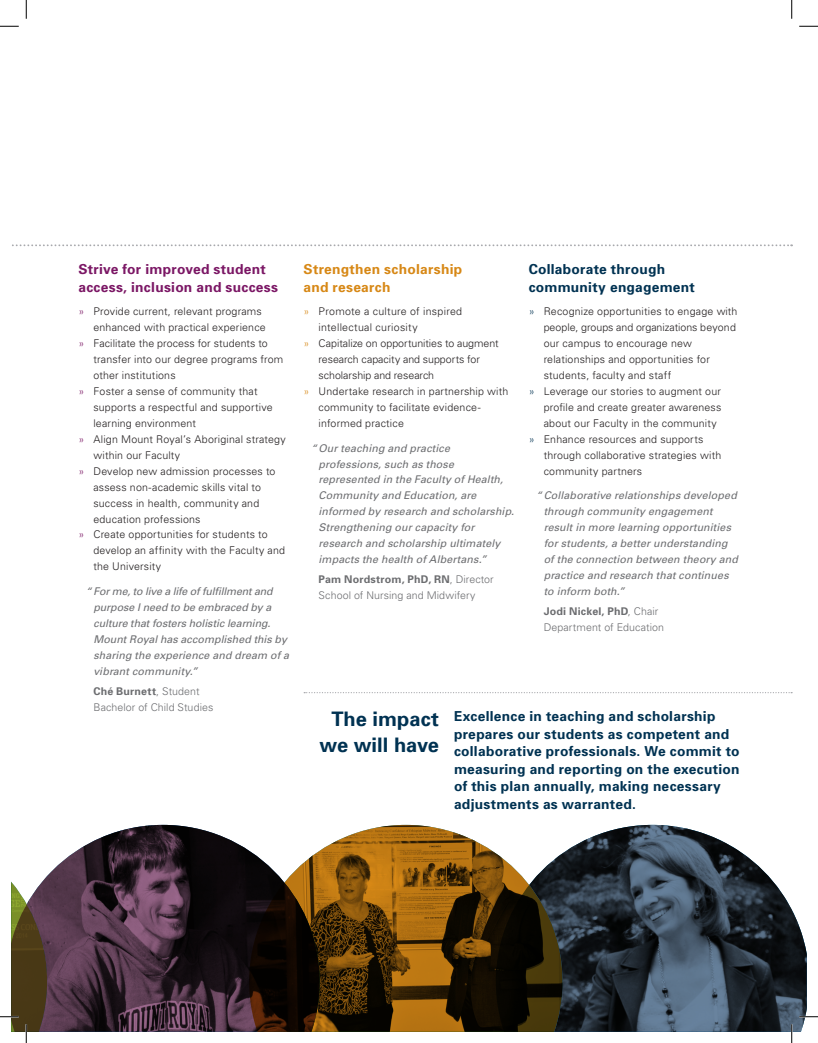
<style>
.page{position:relative;width:818px;height:1043px;background:#fff}
.page>*{position:absolute;margin:0;border:0;box-sizing:border-box;transform-origin:0 0}
.t1{font:700 20px/25.4px "Univers";color:#003252;text-align:center}
.t2{font:700 13.75px/17.5px "Univers";letter-spacing:.02em;color:#003252}
.t3{font:700 13.75px/17.5px "Univers";letter-spacing:.02em;color:#7b1765}
.t4{font:700 13.75px/17.5px "Univers";letter-spacing:.02em;color:#d78816}
.t5{font:300 10.62px "Univers";letter-spacing:.015em;color:#231f20}
.t6{font:italic 10.62px/16px "Univers";letter-spacing:.01em;color:#6c6d70}
.t7{font:300 10.62px/16px "Univers";letter-spacing:.005em;color:#6c6d70}
.t8{font:300 10.62px "Univers";letter-spacing:-.005em;color:#231f20}
.s1{color:#7b1765}
.s2{font-weight:700}
.s3{color:#d78816}
.s4{color:#003252}
</style>
<div class="page">
<svg style="left:562px;top:824px;width:244px;height:207px;background:#45505a"></svg>
<svg style="left:47px;top:824px;width:202px;height:207px;background:#473542"></svg>
<svg style="left:12px;top:244px;width:780px;height:2px"></svg>
<svg style="left:304px;top:692px;width:488px;height:1px"></svg>
<svg style="left:249px;top:824px;width:313px;height:207px;background:#664c26"></svg>
<svg style="left:0;top:25px;width:19px;height:2px"></svg>
<svg style="left:799px;top:25px;width:19px;height:2px"></svg>
<svg style="left:799px;top:1015px;width:19px;height:2px"></svg>
<svg style="left:25px;top:0;width:2px;height:19px"></svg>
<svg style="left:0;top:876px;width:47px;height:166px"></svg>
<svg style="left:791px;top:0;width:1px;height:19px"></svg>
<svg style="left:790px;top:1024px;width:2px;height:18px"></svg>
<p class="t3" style="left:78px;top:260px;width:201px">Strive for improved student access, inclusion and success</p>
<p class="t5" style="left:78px;top:305px;width:185px"><span class="s1">»</span> Provide current, relevant programs</p>
<p class="t5" style="left:93px;top:321px;width:174px">enhanced with practical experience</p>
<p class="t5" style="left:78px;top:337px;width:191px"><span class="s1">»</span> Facilitate the process for students to</p>
<p class="t5" style="left:93px;top:353px;width:191px">transfer into our degree programs from</p>
<p class="t5" style="left:93px;top:369px;width:84px">other institutions</p>
<p class="t5" style="left:78px;top:385px;width:181px"><span class="s1">»</span> Foster a sense of community that</p>
<p class="t5" style="left:93px;top:401px;width:181px">supports a respectful and supportive</p>
<p class="t5" style="left:93px;top:417px;width:104px">learning environment</p>
<p class="t5" style="left:78px;top:432px;width:209px"><span class="s1">»</span> Align Mount Royal’s Aboriginal strategy</p>
<p class="t5" style="left:93px;top:448px;width:88px">within our Faculty</p>
<p class="t5" style="left:78px;top:464px;width:199px"><span class="s1">»</span> Develop new admission processes to</p>
<p class="t5" style="left:93px;top:480px;width:169px">assess non-academic skills vital to</p>
<p class="t5" style="left:93px;top:496px;width:167px">success in health, community and</p>
<p class="t5" style="left:93px;top:512px;width:109px">education professions</p>
<p class="t5" style="left:78px;top:528px;width:191px"><span class="s1">»</span> Create opportunities for students to</p>
<p class="t5" style="left:93px;top:544px;width:193px">develop an affinity with the Faculty and</p>
<p class="t5" style="left:93px;top:560px;width:69px">the University</p>
<p class="t6" style="left:93px;top:583px;width:197px;text-indent:-8px">“ For me, to live a life of fulfillment and purpose I need to be embraced by a culture that fosters holistic learning.<br>Mount Royal has accomplished this by sharing the experience and dream of a vibrant community.”</p>
<p class="t7" style="left:93px;top:682px;width:121px"><span class="s2">Ché Burnett</span>, Student<br>Bachelor of Child Studies</p>
<p class="t4" style="left:303px;top:260px;width:160px">Strengthen scholarship and research</p>
<p class="t5" style="left:303px;top:305px;width:160px"><span class="s3">»</span> Promote a culture of inspired</p>
<p class="t5" style="left:318px;top:321px;width:101px">intellectual curiosity</p>
<p class="t8" style="left:303px;top:337px;width:197px"><span class="s3">»</span> Capitalize on opportunities to augment</p>
<p class="t5" style="left:318px;top:353px;width:163px">research capacity and supports for</p>
<p class="t8" style="left:318px;top:369px;width:117px">scholarship and research</p>
<p class="t5" style="left:303px;top:385px;width:206px"><span class="s3">»</span> Undertake research in partnership with</p>
<p class="t5" style="left:318px;top:401px;width:164px">community to facilitate evidence-</p>
<p class="t5" style="left:318px;top:417px;width:87px">informed practice</p>
<p class="t6" style="left:318px;top:439px;width:197px;text-indent:-8px">“Our teaching and practice professions, such as those represented in the Faculty of Health, Community and Education, are informed by research and scholarship.<br>Strengthening our capacity for research and scholarship ultimately impacts the health of Albertans.”</p>
<p class="t7" style="left:318px;top:571px;width:177px"><span class="s2">Pam Nordstrom, PhD, RN</span>, Director<br>School of Nursing and Midwifery</p>
<p class="t2" style="left:528px;top:260px;width:168px">Collaborate through community engagement</p>
<p class="t5" style="left:528px;top:305px;width:210px"><span class="s4">»</span> Recognize opportunities to engage with</p>
<p class="t5" style="left:543px;top:321px;width:194px">people, groups and organizations beyond</p>
<p class="t5" style="left:543px;top:337px;width:150px">our campus to encourage new</p>
<p class="t5" style="left:543px;top:353px;width:168px">relationships and opportunities for</p>
<p class="t5" style="left:543px;top:369px;width:129px">students, faculty and staff</p>
<p class="t5" style="left:528px;top:385px;width:194px"><span class="s4">»</span> Leverage our stories to augment our</p>
<p class="t5" style="left:543px;top:401px;width:179px">profile and create greater awareness</p>
<p class="t5" style="left:543px;top:417px;width:174px">about our Faculty in the community</p>
<p class="t5" style="left:528px;top:432px;width:176px"><span class="s4">»</span> Enhance resources and supports</p>
<p class="t5" style="left:543px;top:448px;width:179px">through collaborative strategies with</p>
<p class="t5" style="left:543px;top:464px;width:100px">community partners</p>
<p class="t6" style="left:543px;top:487px;width:196px;text-indent:-8px">“Collaborative relationships developed through community engagement result in more learning opportunities for students, a better understanding of the connection between theory and practice and research that continues to inform both.”</p>
<p class="t7" style="left:543px;top:603px;width:122px"><span class="s2">Jodi Nickel, PhD</span>, Chair<br>Department of Education</p>
<h1 class="t1" style="left:319px;top:706px;width:121px">The impact we will have</h1>
<p class="t2" style="left:454px;top:707px;width:287px">Excellence in teaching and scholarship prepares our students as competent and collaborative professionals. We commit to measuring and reporting on the execution of this plan annually, making necessary adjustments as warranted.</p>
</div>
